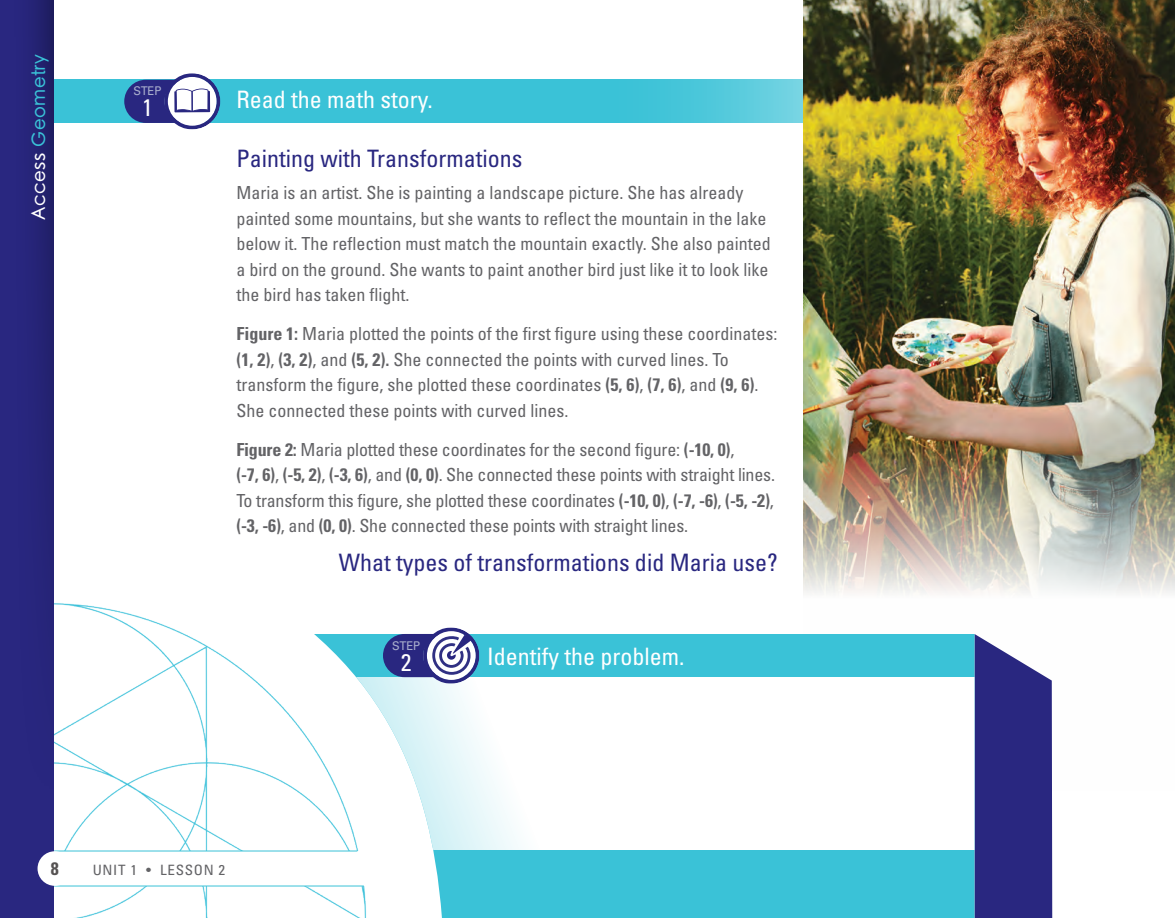
<style>
.page{position:relative;width:1175px;height:918px;background:#fff}
.page>*{position:absolute;margin:0;border:0;box-sizing:border-box;transform-origin:0 0}
.t1{font:condensed 31.2px "Univers LT Std";color:#fff}
.t2{font:condensed 24px "Univers LT Std";color:#fff}
.sub_-_r{font:condensed 24px "Univers LT Std";color:#292780}
.sub_-_l{font:condensed 24px "Univers LT Std";color:#292780}
.Body{font:condensed 18px/25.5px "Univers LT Std";color:#636366}
.t3{font:500 18px "ST Heiti TC";letter-spacing:.03em;color:#3ac2d7}
.t4{font:700 condensed 18px "Univers LT Std";color:#555252}
.t5{font:15.6px "Univers LT Std";letter-spacing:-.01em;color:#aaafcd;scale:.95 1}
.t6{font:condensed 14.25px "Univers LT Std";letter-spacing:.05em;color:#636366;scale:1.05 1}
.t7{font:12px "Univers LT Std";letter-spacing:-.01em;color:#aaafcd;scale:.95 1}
.s1{color:#fff}
.s2{font-weight:700}
</style>
<div class="page">
<svg style="left:54px;top:80px;width:749px;height:43px;background:#40c4d8"></svg>
<img style="left:54px;top:603px;width:194px;height:248px">
<hr style="left:47px;top:851px;width:310px;height:1px;background:#3ac2d7">
<img style="left:54px;top:886px;width:194px;height:32px">
<div style="left:0;top:0;width:54px;height:918px;background:#292780"></div>
<svg style="left:33px;top:0;width:21px;height:886px;fill:#252476"></svg>
<div style="left:38px;top:851px;width:34px;height:35px;background:#fff;border-radius:50%"></div>
<img style="left:803px;top:0;width:371px;height:593px">
<svg style="left:974px;top:634px;width:78px;height:284px;background:#3b3a8b"></svg>
<svg style="left:248px;top:634px;width:726px;height:284px;fill:#3ac2d7"></svg>
<div style="left:353px;top:677px;width:621px;height:173px;background:#fff"></div>
<svg style="left:124px;top:73px;width:96px;height:56px"></svg>
<svg style="left:383px;top:627px;width:96px;height:57px"></svg>
<p class="t3" style="left:30px;top:220px;width:168px;rotate:-90deg"><span class="s1">Access</span> Geometry</p>
<p class="t5" style="left:128px;top:79px;width:40px">STEP</p>
<p class="t1" style="left:139px;top:90px;width:15px">1</p>
<p class="t7" style="left:133px;top:84px;width:31px">STEP</p>
<p class="t2" style="left:142px;top:93px;width:12px">1</p>
<h2 class="t2" style="left:236px;top:84px;width:198px">Read the math story.</h2>
<p class="sub_-_l" style="left:236px;top:143px;width:288px">Painting with Transformations</p>
<p class="Body" style="left:236px;top:180px;width:536px">Maria is an artist. She is painting a landscape picture. She has already painted some mountains, but she wants to reflect the mountain in the lake below it. The reflection must match the mountain exactly. She also painted a bird on the ground. She wants to paint another bird just like it to look like the bird has taken flight.</p>
<p class="Body" style="left:236px;top:321px;width:543px"><span class="s2">Figure 1:</span> Maria plotted the points of the first figure using these coordinates: <span class="s2">(1, 2)</span>, <span class="s2">(3, 2)</span>, and <span class="s2">(5, 2).</span> She connected the points with curved lines. To transform the figure, she plotted these coordinates <span class="s2">(5, 6)</span>, <span class="s2">(7, 6)</span>, and <span class="s2">(9, 6)</span>.<br>She connected these points with curved lines.</p>
<p class="Body" style="left:236px;top:437px;width:540px"><span class="s2">Figure 2:</span> Maria plotted these coordinates for the second figure: <span class="s2">(-10, 0)</span>,<br><span class="s2">(-7, 6)</span>, <span class="s2">(-5, 2)</span>, <span class="s2">(-3, 6)</span>, and <span class="s2">(0, 0)</span>. She connected these points with straight lines.<br>To transform this figure, she plotted these coordinates <span class="s2">(-10, 0)</span>, <span class="s2">(-7, -6)</span>, <span class="s2">(-5, -2)</span>, <span class="s2">(-3, -6)</span>, and <span class="s2">(0, 0)</span>. She connected these points with straight lines.</p>
<p class="sub_-_r" style="left:339px;top:548px;width:440px">What types of transformations did Maria use?</p>
<p class="t5" style="left:387px;top:633px;width:40px">STEP</p>
<p class="t1" style="left:398px;top:644px;width:15px">2</p>
<p class="t7" style="left:392px;top:638px;width:31px">STEP</p>
<p class="t2" style="left:401px;top:647px;width:12px">2</p>
<h2 class="t2" style="left:487px;top:641px;width:199px">Identify the problem.</h2>
<p class="t4" style="left:51px;top:858px;width:9px">8</p>
<p class="t6" style="left:93px;top:861px;width:128px">UNIT 1 • LESSON 2</p>
</div>
